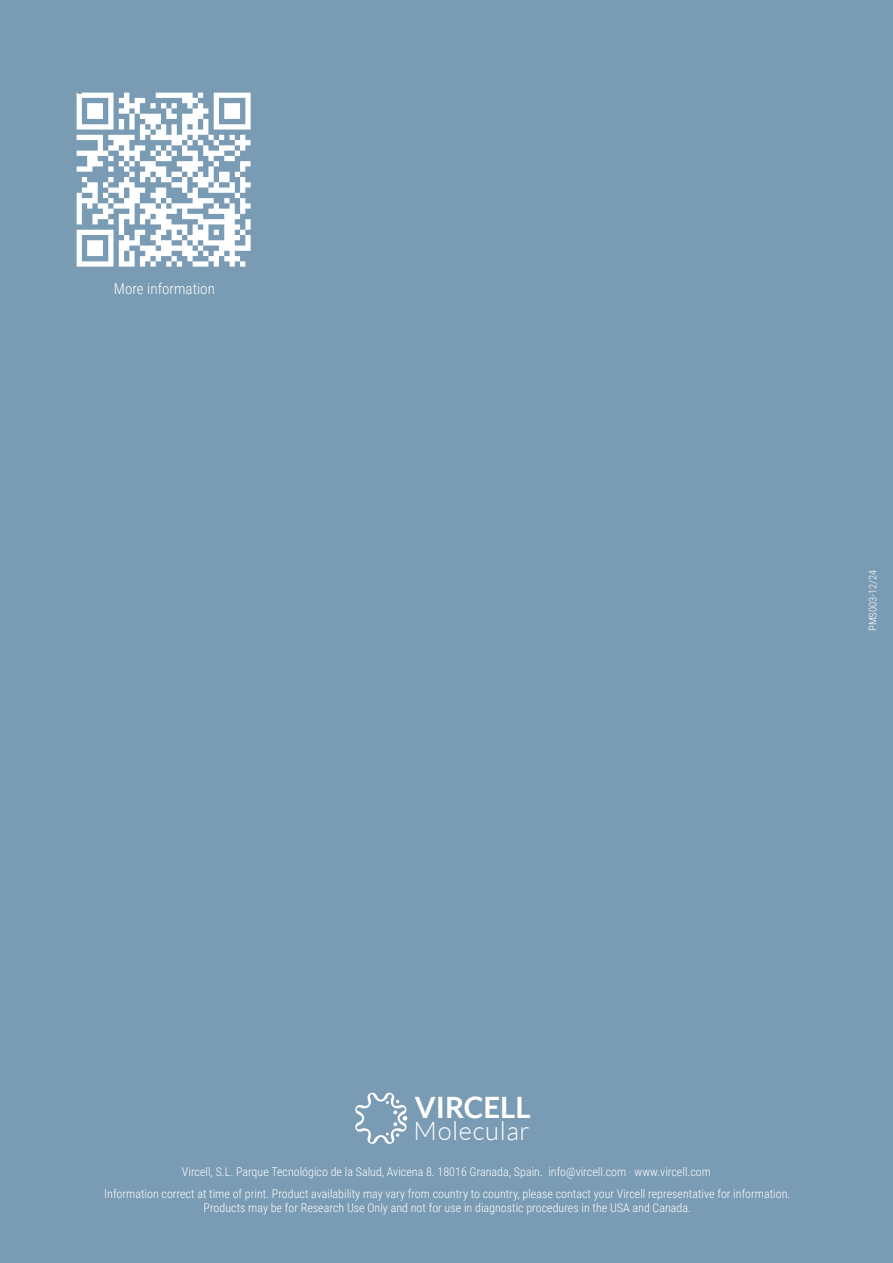
<style>
.page{position:relative;width:893px;height:1263px;background:#799bb3}
.page>*{position:absolute;margin:0;border:0;box-sizing:border-box;transform-origin:0 0}
.t1{font:700 29.4px "Lato";color:#fff}
.t2{font:300 25.8px "Lato";letter-spacing:.025em;color:#fff}
.t3{font:300 15px "Roboto Condensed";color:#fff}
.t4{font:300 12px/14.4px "Roboto Condensed";color:#fff;text-align:center}
.t5{font:300 10.5px "Roboto Condensed";color:#fff}
</style>
<div class="page">
<svg style="left:352px;top:1089px;width:58px;height:58px;background:#8eabbf"></svg>
<img style="left:52px;top:68px;width:225px;height:225px">
<p class="t3" style="left:114px;top:278px;width:102px">More information</p>
<p class="t5" style="left:865px;top:631px;width:63px;rotate:-90deg">PMS003-12/24</p>
<h1 class="t1" style="left:415px;top:1090px;width:117px">VIRCELL</h1>
<h2 class="t2" style="left:414px;top:1117px;width:118px">Molecular</h2>
<p class="t4" style="left:182px;top:1164px;width:530px">Vircell, S.L. Parque Tecnológico de la Salud, Avicena 8. 18016 Granada, Spain. info@vircell.com · www.vircell.com</p>
<p class="t4" style="left:104px;top:1186px;width:687px">Information correct at time of print. Product availability may vary from country to country, please contact your Vircell representative for information.<br>Products may be for Research Use Only and not for use in diagnostic procedures in the USA and Canada.</p>
</div>
